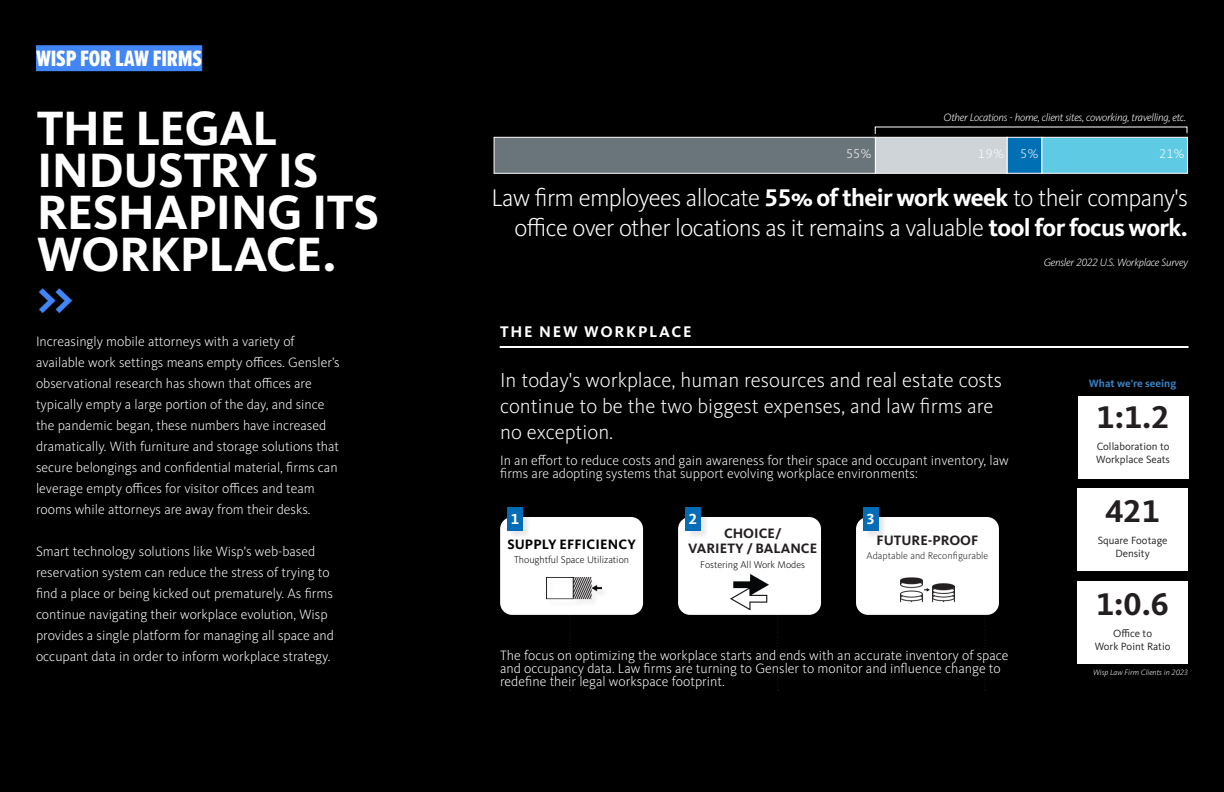
<style>
.page{position:relative;width:1224px;height:792px;background:#000}
.page>*{position:absolute;margin:0;border:0;box-sizing:border-box;transform-origin:0 0}
.t1{font:700 50px/42px "Kievit OT";letter-spacing:-.02em;color:#fff}
.t2{font:700 50px "Kievit OT";color:#4285f4}
.t3{font:700 32.6px "Kievit OT";color:#231f20}
.Header_90_Black{font:25px/29.9px "Kievit OT Light";letter-spacing:-.025em;color:#fff;text-align:right}
.YELLOW_HIGHLIGHT{font:23px "Proxima Nova Ex Cn Extrabld";letter-spacing:-.005em;color:#fff}
.Body{font:21px/26px "Kievit OT Light";color:#fff}
.Bold_Body{font:700 16px "Kievit OT";letter-spacing:.11em;color:#fff}
.Page____NUMBER_BOLD{font:700 15.1px "Kievit OT";color:#fff}
.Page____TITLE_RED_SU{font:700 14.1px/15.6px "Kievit OT";color:#231f20;text-align:center}
.Page___TITLE_BOLD{font:700 14.1px "Kievit OT";letter-spacing:.01em;color:#000}
.Lead-In{font:14px/21px "Kievit OT Light";color:#fff}
.Body-2{font:14px/13px "Kievit OT Light";color:#fff}
.t4{font:13px "Kievit OT Light";color:#fff}
.Header_90_Black-2{font:italic 11px "Kievit OT Light";letter-spacing:-.025em;color:#fff}
.Body-3{font:700 11px "Kievit OT";color:#397fbf}
.t5{font:10.9px/13px "Kievit OT";color:#231f20}
.Page____TITLE_RED_SU-2{font:10.1px "Kievit OT Light";color:#000}
.Page____TITLE_RED_SU-3{font:10.1px "Kievit OT Light";color:#231f20}
.t6{font:italic 8px "Kievit OT Light";color:#fff}
.s1{font-family:"Kievit OT";font-weight:700}
</style>
<div class="page">
<div style="left:36px;top:45px;width:166px;height:26px;background:#4285f4"></div>
<svg style="left:569px;top:615px;width:2px;height:76px"></svg>
<svg style="left:777px;top:615px;width:1px;height:76px"></svg>
<div style="left:494px;top:137px;width:382px;height:37px;background:#6a747b;border:1px solid #fff"></div>
<div style="left:875px;top:137px;width:133px;height:37px;background:#cfd4d8;border:1px solid #fff"></div>
<div style="left:1007px;top:137px;width:35px;height:37px;background:#006fb4;border:1px solid #fff"></div>
<div style="left:1041px;top:137px;width:147px;height:37px;background:#5fcae3;border:1px solid #fff"></div>
<svg style="left:874px;top:126px;width:314px;height:8px"></svg>
<div style="left:1078px;top:397px;width:110px;height:82px;background:#fff"></div>
<div style="left:1077px;top:489px;width:111px;height:82px;background:#fff"></div>
<div style="left:1077px;top:581px;width:111px;height:82px;background:#fff"></div>
<hr style="left:500px;top:346px;width:688px;height:2px;background:#fff">
<div style="left:500px;top:517px;width:143px;height:98px;background:#fff;border-radius:12px"></div>
<div style="left:678px;top:517px;width:143px;height:98px;background:#fff;border-radius:12px"></div>
<div style="left:856px;top:517px;width:143px;height:98px;background:#fff;border-radius:12px"></div>
<div style="left:508px;top:508px;width:23px;height:32px;background:#231f20;opacity:.1"></div>
<div style="left:507px;top:507px;width:16px;height:24px;background:#036cb6"></div>
<div style="left:864px;top:508px;width:23px;height:32px;background:#231f20;opacity:.1"></div>
<div style="left:863px;top:507px;width:16px;height:24px;background:#036cb6"></div>
<div style="left:686px;top:508px;width:23px;height:32px;background:#231f20;opacity:.1"></div>
<div style="left:685px;top:507px;width:16px;height:24px;background:#036cb6"></div>
<img style="left:546px;top:577px;width:56px;height:25px">
<img style="left:731px;top:574px;width:37px;height:37px">
<img style="left:901px;top:577px;width:53px;height:38px">
<p class="YELLOW_HIGHLIGHT" style="left:36px;top:42px;width:168px">WISP FOR LAW FIRMS</p>
<p class="t1" style="left:37px;top:108px;width:344px">THE LEGAL<br>INDUSTRY IS<br>RESHAPING ITS<br>WORKPLACE.</p>
<p class="t2" style="left:37px;top:267px;width:40px">&gt;&gt;</p>
<p class="Lead-In" style="left:36px;top:331px;width:305px">Increasingly mobile attorneys with a variety of available work settings means empty offices. Gensler’s observational research has shown that offices are typically empty a large portion of the day, and since the pandemic began, these numbers have increased dramatically. With furniture and storage solutions that secure belongings and confidential material, firms can leverage empty offices for visitor offices and team rooms while attorneys are away from their desks.</p>
<p class="Lead-In" style="left:36px;top:541px;width:299px">Smart technology solutions like Wisp's web-based reservation system can reduce the stress of trying to find a place or being kicked out prematurely. As firms continue navigating their workplace evolution, Wisp provides a single platform for managing all space and occupant data in order to inform workplace strategy.</p>
<p class="Header_90_Black-2" style="left:944px;top:111px;width:244px">Other Locations - home, client sites, coworking, travelling, etc.</p>
<p class="t4" style="left:846px;top:146px;width:26px">55%</p>
<p class="t4" style="left:978px;top:146px;width:27px">19%</p>
<p class="t4" style="left:1021px;top:146px;width:19px">5%</p>
<p class="t4" style="left:1159px;top:146px;width:26px">21%</p>
<p class="Header_90_Black" style="left:491px;top:183px;width:698px">Law firm employees allocate <span class="s1">55% of their work week</span> to their company's office over other locations as it remains a valuable <span class="s1">tool for focus work.</span></p>
<p class="Header_90_Black-2" style="left:1044px;top:256px;width:146px">Gensler 2022 U.S. Workplace Survey</p>
<p class="Bold_Body" style="left:500px;top:322px;width:193px">THE NEW WORKPLACE</p>
<p class="Body" style="left:500px;top:367px;width:503px">In today's workplace, human resources and real estate costs continue to be the two biggest expenses, and law firms are no exception.</p>
<p class="Body-2" style="left:500px;top:454px;width:510px">In an effort to reduce costs and gain awareness for their space and occupant inventory, law firms are adopting systems that support evolving workplace environments:</p>
<p class="Page____NUMBER_BOLD" style="left:511px;top:510px;width:10px">1</p>
<p class="Page____NUMBER_BOLD" style="left:689px;top:510px;width:10px">2</p>
<p class="Page____NUMBER_BOLD" style="left:867px;top:510px;width:10px">3</p>
<p class="Page___TITLE_BOLD" style="left:507px;top:536px;width:130px">SUPPLY EFFICIENCY</p>
<p class="Page____TITLE_RED_SU-2" style="left:514px;top:554px;width:117px">Thoughtful Space Utilization</p>
<p class="Page____TITLE_RED_SU" style="left:688px;top:525px;width:130px">CHOICE/<br>VARIETY / BALANCE</p>
<p class="Page____TITLE_RED_SU-2" style="left:700px;top:559px;width:106px">Fostering All Work Modes</p>
<p class="Page____TITLE_RED_SU" style="left:877px;top:532px;width:103px">FUTURE-PROOF</p>
<p class="Page____TITLE_RED_SU-3" style="left:867px;top:550px;width:123px">Adaptable and Reconfigurable</p>
<p class="Body-2" style="left:500px;top:649px;width:510px">The focus on optimizing the workplace starts and ends with an accurate inventory of space and occupancy data. Law firms are turning to Gensler to monitor and influence change to redefine their legal workspace footprint.</p>
<p class="Body-3" style="left:1089px;top:377px;width:89px">What we're seeing</p>
<p class="t3" style="left:1097px;top:398px;width:74px">1:1.2</p>
<p class="t5" style="left:1096px;top:440px;width:75px">Collaboration to<br>Workplace Seats</p>
<p class="t3" style="left:1105px;top:492px;width:56px">421</p>
<p class="t5" style="left:1098px;top:534px;width:71px">Square Footage</p>
<p class="t5" style="left:1115px;top:547px;width:36px">Density</p>
<p class="t3" style="left:1096px;top:585px;width:74px">1:0.6</p>
<p class="t5" style="left:1113px;top:627px;width:40px">Office to</p>
<p class="t5" style="left:1095px;top:640px;width:77px">Work Point Ratio</p>
<p class="t6" style="left:1093px;top:668px;width:96px">Wisp Law Firm Clients in 2023</p>
</div>
